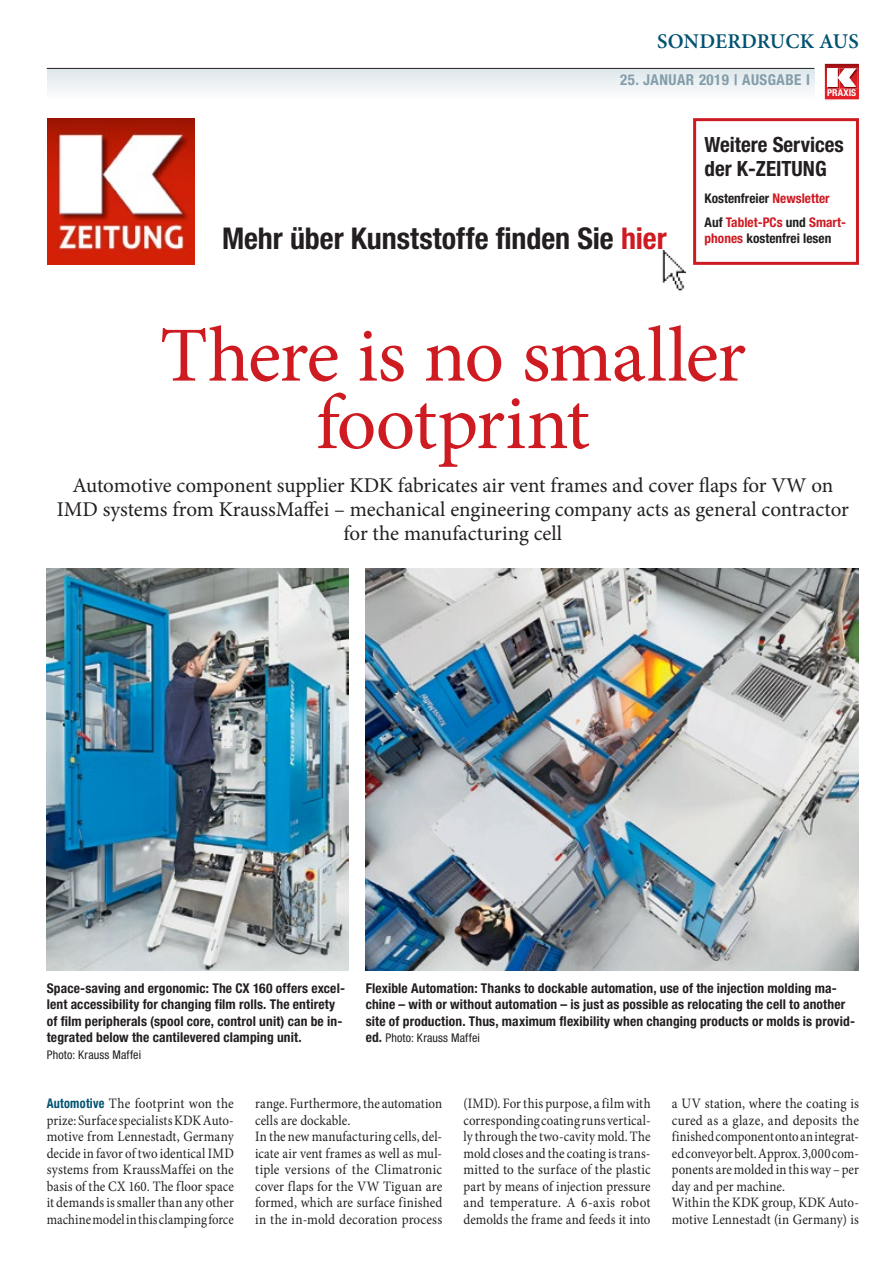
<style>
.page{position:relative;width:893px;height:1263px;background:#fff}
.page>*{position:absolute;margin:0;border:0;box-sizing:border-box;transform-origin:0 0}
.t1{font:78px/67.5px "Minion Pro";letter-spacing:-.02em;color:#ce1b22;text-align:center}
.t2{font:700 condensed 30px "Helvetica Neue LT Std";color:#231f20}
.t3{font:21px/24px "Minion Pro";letter-spacing:-.005em;color:#231f20;text-align:center}
.t4{font:700 condensed 21px/24px "Helvetica Neue LT Std";color:#231f20}
.t5{font:600 21px "Minion Pro";letter-spacing:.01em;color:#005271}
.t6{font:700 condensed 15px "Helvetica Neue LT Std";letter-spacing:.03em;color:#849daa}
.t7{font:14.4px/16.5px "Minion Pro";letter-spacing:.01em;color:#231f20;scale:.9 1}
.t8{font:14.4px/16.5px "Minion Pro";letter-spacing:.01em;color:#231f20;text-align:justify;scale:.92 1}
.t9{font:700 condensed 13.5px/16.5px "Helvetica Neue LT Std";letter-spacing:.01em;color:#231f20}
.t10{font:700 condensed 13.35px/24.5px "Helvetica Neue LT Std";color:#ce1b22}
.t11{font:700 condensed 13.35px "Helvetica Neue LT Std";color:#231f20}
.t12{font:condensed 12px "Helvetica Neue LT Std";letter-spacing:.01em;color:#231f20}
.t13{font:700 condensed 9.45px "Helvetica Neue LT Std";letter-spacing:.015em;color:#fff}
.s1{color:#ce1b22}
.s2{color:#231f20}
.s3{font-weight:700;font-size:13.5px}
.s4{font-family:"Helvetica Neue LT Std";font-weight:700;font-stretch:condensed;font-size:13.35px;color:#005271}
</style>
<div class="page">
<img style="left:48px;top:118px;width:147px;height:147px">
<div style="left:693px;top:118px;width:166px;height:147px;border:3px solid #ce1b22"></div>
<img style="left:662px;top:251px;width:23px;height:40px">
<img style="left:366px;top:569px;width:493px;height:401px">
<img style="left:47px;top:569px;width:301px;height:401px">
<div style="left:47px;top:68px;width:767px;height:32px;background:linear-gradient(to bottom,#dde6ea,#fcfdfd)"></div>
<hr style="left:47px;top:68px;width:767px;height:1px;background:#231f20">
<svg style="left:824px;top:63px;width:35px;height:36px"></svg>
<h3 class="t5" style="left:657px;top:26px;width:203px">SONDERDRUCK AUS</h3>
<p class="t6" style="left:620px;top:71px;width:41px">25. Janua</p>
<p class="t6" style="left:686px;top:71px;width:75px">r 2019 | Ausga</p>
<p class="t6" style="left:785px;top:71px;width:26px">be I</p>
<p class="t13" style="left:827px;top:87px;width:31px">PRAXIS</p>
<h2 class="t2" style="left:222px;top:220px;width:446px">Mehr über Kunststoffe finden Sie <span class="s1">hier</span></h2>
<h3 class="t4" style="left:705px;top:132px;width:141px">Weitere Services der K-ZEITUNG</h3>
<p class="t10" style="left:705px;top:186px;width:143px"><span class="s2">Kostenfreier</span> Newsletter<br><span class="s2">Auf</span> Tablet-PCs <span class="s2">und</span> Smart-</p>
<p class="t11" style="left:705px;top:230px;width:128px"><span class="s1">phones</span> kostenfrei lesen</p>
<h1 class="t1" style="left:160px;top:322px;width:588px">There is no smaller footprint</h1>
<h3 class="t3" style="left:57px;top:473px;width:794px">Automotive component supplier KDK fabricates air vent frames and cover flaps for VW on<br>IMD systems from KraussMaffei – mechanical engineering company acts as general contractor for the manufacturing cell</h3>
<p class="t9" style="left:47px;top:979px;width:300px">Space-saving and ergonomic: The CX 160 offers excel&shy;lent accessibility for changing film rolls. The entirety of film peripherals (spool core, control unit) can be in&shy;tegrated below the cantilevered clamping unit.</p>
<p class="t12" style="left:47px;top:1047px;width:96px">Photo: Krauss Maffei</p>
<p class="t9" style="left:366px;top:979px;width:491px">Flexible Automation: Thanks to dockable automation, use of the injection molding ma&shy;chine – with or without automation – is just as possible as relocating the cell to another site of production. Thus, maximum flexibility when changing products or molds is provid-</p>
<p class="t12" style="left:366px;top:1031px;width:116px"><span class="s3">ed.</span> Photo: Krauss Maffei</p>
<p class="t8" style="left:47px;top:1095px;width:205px"><span class="s4">Automotive</span> The footprint won the prize: Surface specialists KDK Auto&shy;motive from Lennestadt, Germany decide in favor of two identical IMD systems from KraussMaffei on the basis of the CX 160. The floor space it demands is smaller than any other machine model in this clamping force</p>
<p class="t7" style="left:255px;top:1095px;width:209px">range. Furthermore, the automation cells are dockable.<br>In the new manufacturing cells, del&shy;icate air vent frames as well as mul&shy;tiple versions of the Climatronic cover flaps for the VW Tiguan are formed, which are surface finished in the in-mold decoration process</p>
<p class="t7" style="left:463px;top:1095px;width:209px;text-align:justify">(IMD). For this purpose, a film with corresponding coating runs vertical&shy;ly through the two-cavity mold. The mold closes and the coating is trans&shy;mitted to the surface of the plastic part by means of injection pressure and temperature. A 6-axis robot demolds the frame and feeds it into</p>
<p class="t8" style="left:672px;top:1095px;width:205px;text-align:left">a UV station, where the coating is cured as a glaze, and deposits the finished component onto an integrat&shy;ed conveyor belt. Approx. 3,000 com&shy;ponents are molded in this way – per day and per machine.<br>Within the KDK group, KDK Auto&shy;motive Lennestadt (in Germany) is</p>
</div>
